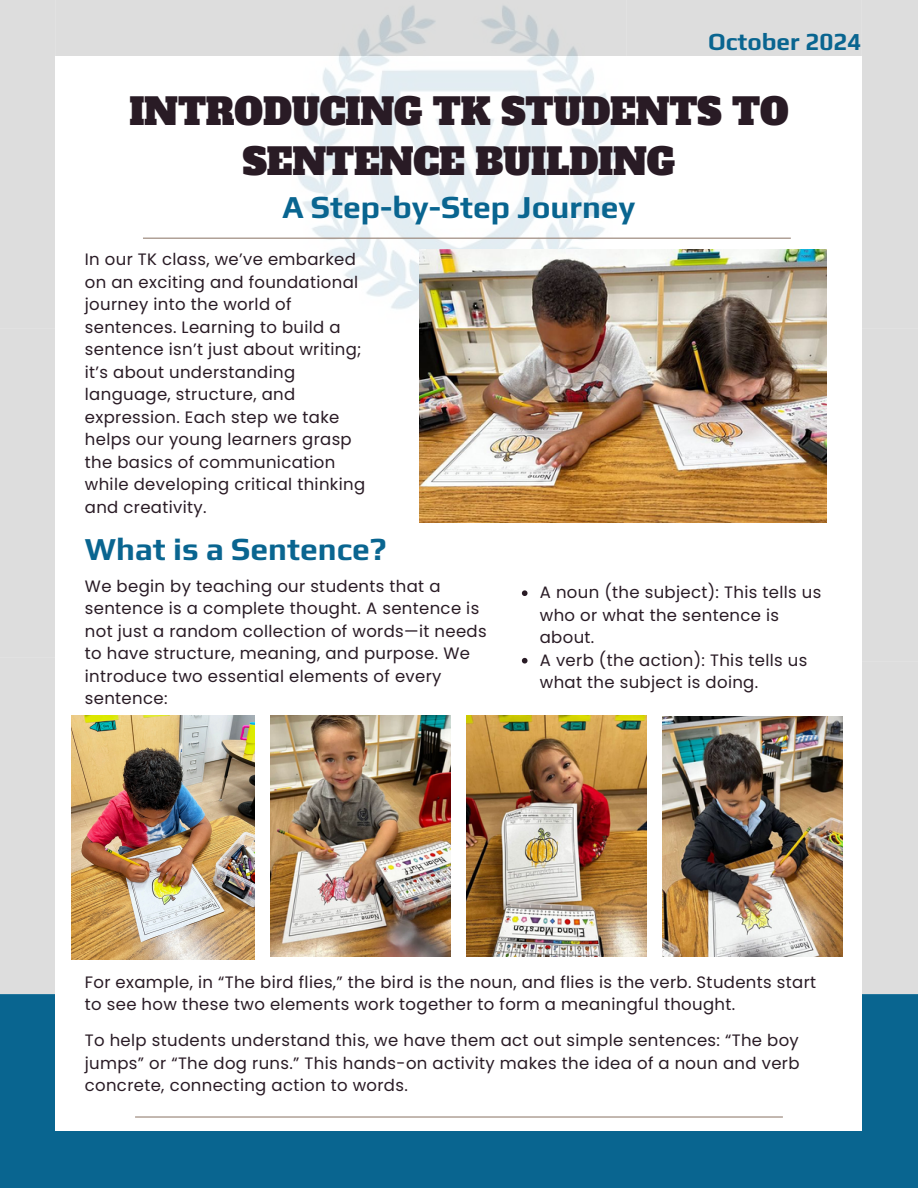
<style>
.page{position:relative;width:918px;height:1188px;background:#fff}
.page>*{position:absolute;margin:0;border:0;box-sizing:border-box;transform-origin:0 0}
.t1{font:36px/49.5px "Alfa Slab One";letter-spacing:-.005em;color:#291b25;text-align:center}
.t2{font:700 31.8px "Play";color:#096590}
.t3{font:700 24.3px "Play";color:#096590}
.t4{font:16.5px/22.5px "Poppins";letter-spacing:.02em;color:#291b25}
</style>
<div class="page">
<div style="left:0;top:994px;width:918px;height:194px;background:#096590"></div>
<div style="left:56px;top:57px;width:806px;height:1074px;background:#fff"></div>
<hr style="left:135px;top:1116px;width:648px;height:2px;background:#968174">
<div style="left:0;top:0;width:56px;height:995px;background:#ddd"></div>
<div style="left:862px;top:0;width:56px;height:995px;background:#ddd"></div>
<img style="left:291px;top:0;width:335px;height:310px">
<hr style="left:143px;top:238px;width:648px;height:1px;background:#968174">
<img style="left:419px;top:250px;width:408px;height:272px">
<img style="left:466px;top:716px;width:180px;height:240px">
<img style="left:270px;top:716px;width:180px;height:240px">
<img style="left:72px;top:716px;width:183px;height:244px">
<img style="left:662px;top:717px;width:180px;height:239px">
<svg style="left:522px;top:590px;width:6px;height:6px"></svg>
<svg style="left:522px;top:658px;width:6px;height:6px"></svg>
<p class="t3" style="left:708px;top:27px;width:155px">October 2024</p>
<p class="t1" style="left:129px;top:88px;width:661px">INTRODUCING TK STUDENTS TO<br>SENTENCE BUILDING</p>
<p class="t2" style="left:282px;top:188px;width:355px">A Step-by-Step Journey</p>
<h3 class="t4" style="left:85px;top:248px;width:282px">In our TK class, we’ve embarked on an exciting and foundational journey into the world of sentences. Learning to build a sentence isn’t just about writing; it’s about understanding language, structure, and expression. Each step we take helps our young learners grasp the basics of communication while developing critical thinking and creativity.</h3>
<p class="t2" style="left:85px;top:530px;width:303px">What is a Sentence?</p>
<p class="t4" style="left:85px;top:575px;width:403px">We begin by teaching our students that a sentence is a complete thought. A sentence is not just a random collection of words—it needs to have structure, meaning, and purpose. We introduce two essential elements of every sentence:</p>
<h2 class="t4" style="left:540px;top:581px;width:283px">A noun (the subject): This tells us who or what the sentence is about.</h2>
<p class="t4" style="left:540px;top:649px;width:269px">A verb (the action): This tells us what the subject is doing.</p>
<p class="t4" style="left:85px;top:971px;width:733px">For example, in “The bird flies,” the bird is the noun, and flies is the verb. Students start to see how these two elements work together to form a meaningful thought.</p>
<h2 class="t4" style="left:85px;top:1029px;width:716px;text-align:justify">To help students understand this, we have them act out simple sentences: “The boy jumps” or “The dog runs.” This hands-on activity makes the idea of a noun and verb concrete, connecting action to words.</h2>
</div>
